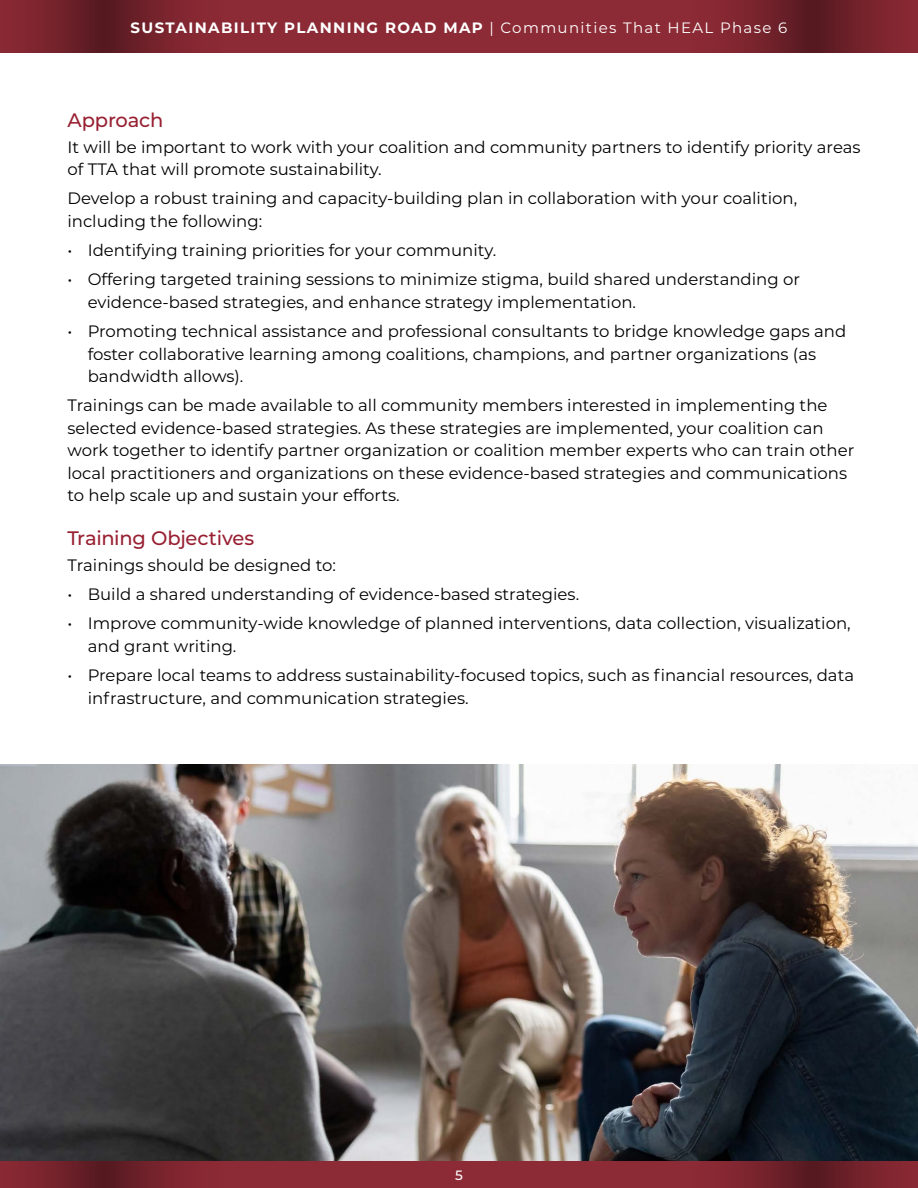
<style>
.page{position:relative;width:918px;height:1188px;background:#fff}
.page>*{position:absolute;margin:0;border:0;box-sizing:border-box;transform-origin:0 0}
.t1{font:500 19.5px "Montserrat";letter-spacing:-.01em;color:#982032}
.t2{font:16.5px/22.5px "Montserrat";color:#000}
.t3{font:700 15px "Montserrat";letter-spacing:.09em;color:#fff}
.t4{font:500 13.5px "Montserrat";color:#fff}
.s1{font-weight:400}
</style>
<div class="page">
<div style="left:0;top:0;width:918px;height:53px;background:#8c2a35"></div>
<svg style="left:27px;top:0;width:154px;height:53px"></svg>
<svg style="left:736px;top:0;width:154px;height:53px"></svg>
<div style="left:0;top:1160px;width:918px;height:28px;background:#8c2a35"></div>
<svg style="left:27px;top:1161px;width:155px;height:27px"></svg>
<svg style="left:735px;top:1161px;width:156px;height:27px"></svg>
<img style="left:0;top:765px;width:918px;height:396px">
<p class="t3" style="left:131px;top:16px;width:658px">SUSTAINABILITY PLANNING ROAD MAP <span class="s1">| Communities That HEAL Phase 6</span></p>
<p class="t1" style="left:68px;top:106px;width:97px">Approach</p>
<p class="t2" style="left:68px;top:135px;width:795px">It will be important to work with your coalition and community partners to identify priority areas of TTA that will promote sustainability.</p>
<p class="t2" style="left:68px;top:187px;width:731px">Develop a robust training and capacity-building plan in collaboration with your coalition, including the following:</p>
<p class="t2" style="left:68px;top:238px;width:430px">• Identifying training priorities for your community.</p>
<p class="t2" style="left:88px;top:268px;width:714px;text-indent:-20px">• Offering targeted training sessions to minimize stigma, build shared understanding or evidence-based strategies, and enhance strategy implementation.</p>
<p class="t2" style="left:88px;top:319px;width:760px;text-indent:-20px">• Promoting technical assistance and professional consultants to bridge knowledge gaps and foster collaborative learning among coalitions, champions, and partner organizations (as bandwidth allows).</p>
<p class="t2" style="left:68px;top:394px;width:788px">Trainings can be made available to all community members interested in implementing the selected evidence-based strategies. As these strategies are implemented, your coalition can work together to identify partner organization or coalition member experts who can train other local practitioners and organizations on these evidence-based strategies and communications to help scale up and sustain your efforts.</p>
<p class="t1" style="left:68px;top:524px;width:188px">Training Objectives</p>
<p class="t2" style="left:68px;top:553px;width:270px">Trainings should be designed to:</p>
<p class="t2" style="left:68px;top:582px;width:513px">• Build a shared understanding of evidence-based strategies.</p>
<p class="t2" style="left:88px;top:612px;width:764px;text-indent:-20px">• Improve community-wide knowledge of planned interventions, data collection, visualization, and grant writing.</p>
<p class="t2" style="left:88px;top:663px;width:768px;text-indent:-20px">• Prepare local teams to address sustainability-focused topics, such as financial resources, data infrastructure, and communication strategies.</p>
<p class="t4" style="left:455px;top:1165px;width:9px">5</p>
</div>
